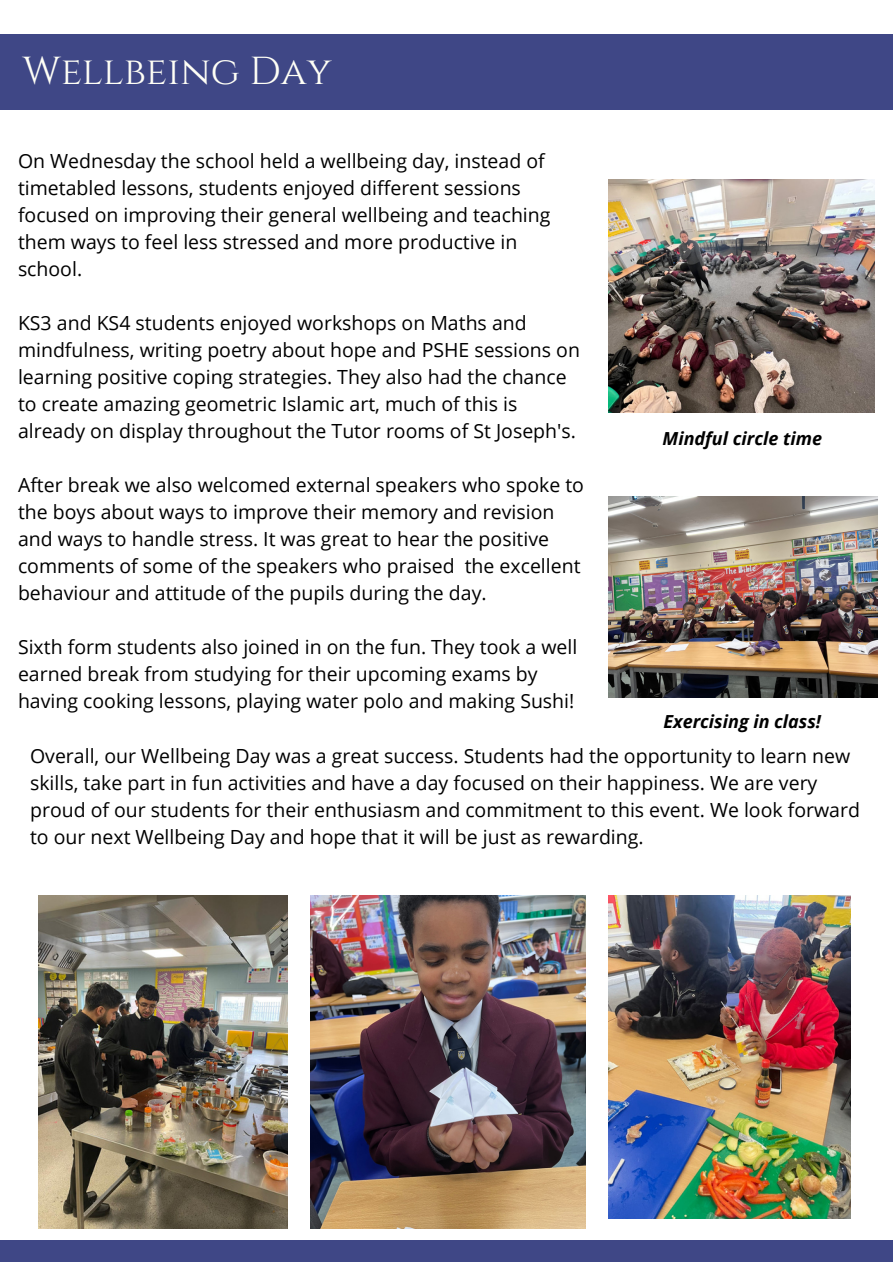
<style>
.page{position:relative;width:893px;height:1264px;background:#fff}
.page>*{position:absolute;margin:0;border:0;box-sizing:border-box;transform-origin:0 0}
.t1{font:39px "Cinzel";color:#fffff6}
.t2{font:19.5px/27px "Open Sans";color:#000}
.t3{font:italic 700 18px "Open Sans";color:#000}
</style>
<div class="page">
<div style="left:0;top:1240px;width:892px;height:21px;background:#3f4786"></div>
<div style="left:0;top:34px;width:892px;height:75px;background:#3f4786"></div>
<img style="left:608px;top:179px;width:266px;height:233px">
<img style="left:310px;top:895px;width:275px;height:333px">
<img style="left:608px;top:496px;width:268px;height:201px">
<img style="left:608px;top:895px;width:241px;height:323px">
<img style="left:38px;top:895px;width:250px;height:333px">
<h1 class="t1" style="left:22px;top:46px;width:311px">Wellbeing Day</h1>
<p class="t2" style="left:18px;top:147px;width:534px">On Wednesday the school held a wellbeing day, instead of timetabled lessons, students enjoyed different sessions focused on improving their general wellbeing and teaching them ways to feel less stressed and more productive in school.</p>
<p class="t2" style="left:18px;top:309px;width:563px">KS3 and KS4 students enjoyed workshops on Maths and mindfulness, writing poetry about hope and PSHE sessions on learning positive coping strategies. They also had the chance to create amazing geometric Islamic art, much of this is already on display throughout the Tutor rooms of St Joseph's.</p>
<p class="t2" style="left:18px;top:471px;width:567px">After break we also welcomed external speakers who spoke to the boys about ways to improve their memory and revision and ways to handle stress. It was great to hear the positive comments of some of the speakers who praised the excellent behaviour and attitude of the pupils during the day.</p>
<p class="t2" style="left:18px;top:632px;width:561px">Sixth form students also joined in on the fun. They took a well earned break from studying for their upcoming exams by having cooking lessons, playing water polo and making Sushi!</p>
<p class="t2" style="left:30px;top:742px;width:831px">Overall, our Wellbeing Day was a great success. Students had the opportunity to learn new skills, take part in fun activities and have a day focused on their happiness. We are very proud of our students for their enthusiasm and commitment to this event. We look forward to our next Wellbeing Day and hope that it will be just as rewarding.</p>
<p class="t3" style="left:662px;top:425px;width:161px">Mindful circle time</p>
<p class="t3" style="left:663px;top:708px;width:159px">Exercising in class!</p>
</div>
